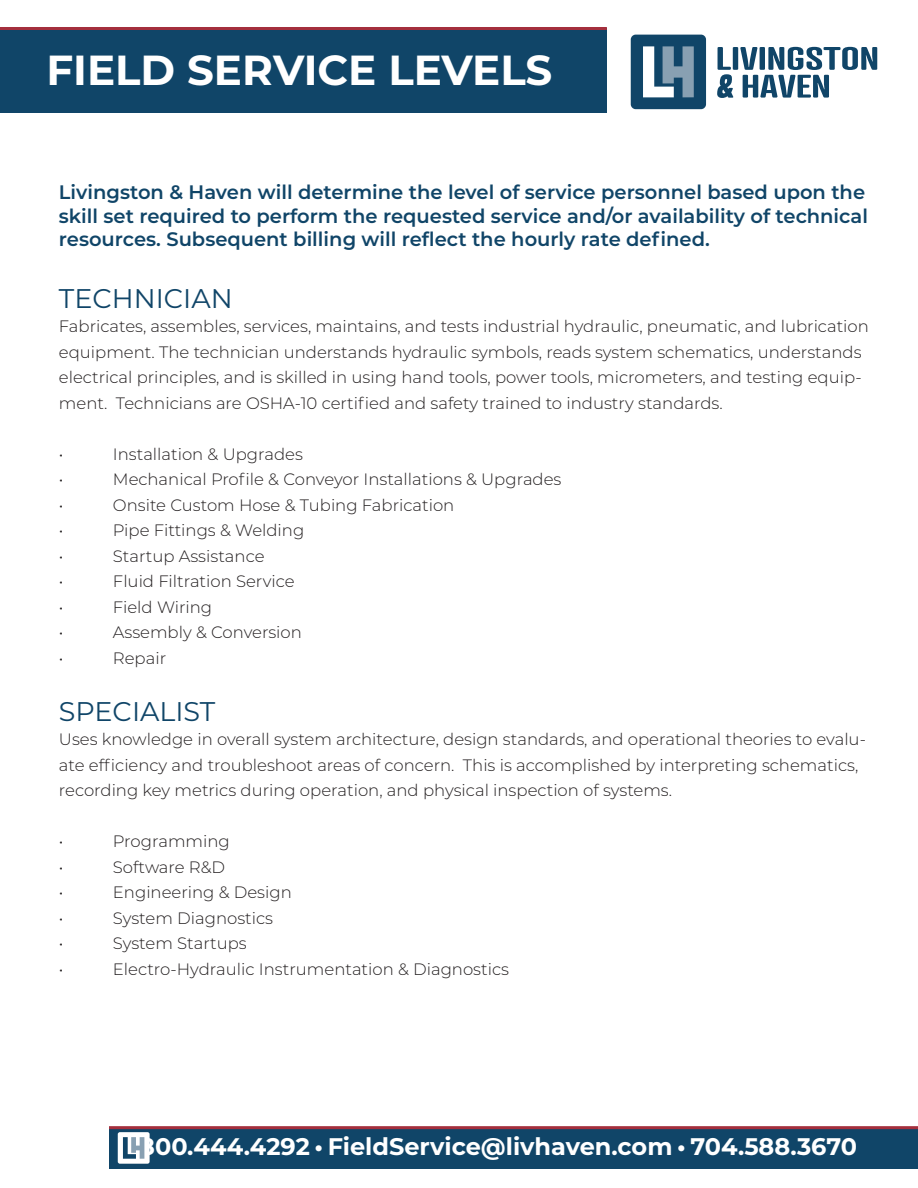
<style>
.page{position:relative;width:918px;height:1188px;background:#fff}
.page>*{position:absolute;margin:0;border:0;box-sizing:border-box;transform-origin:0 0}
.t1{font:700 42px "Montserrat";color:#fff}
.t2{font:27px "Montserrat";color:#104568}
.t3{font:700 24px "Montserrat";color:#fff}
.t4{font:600 19.5px/23.4px "Montserrat";color:#104568}
.t5{font:300 16.5px/25.5px "Montserrat";color:#231f20}
</style>
<div class="page">
<div style="left:0;top:28px;width:607px;height:85px;background:#104568"></div>
<hr style="left:0;top:27px;width:607px;height:3px;background:#a42f3d">
<div style="left:733px;top:47px;width:5px;height:23px;background:#104568"></div>
<svg style="left:740px;top:47px;width:137px;height:51px"></svg>
<svg style="left:717px;top:47px;width:16px;height:51px"></svg>
<div style="left:631px;top:35px;width:75px;height:74px;background:#104568;border-radius:5px"></div>
<svg style="left:643px;top:46px;width:51px;height:51px"></svg>
<div style="left:109px;top:1129px;width:809px;height:39px;background:#104568"></div>
<div style="left:118px;top:1132px;width:32px;height:32px;background:#fff;border-radius:2px"></div>
<svg style="left:123px;top:1137px;width:21px;height:22px"></svg>
<hr style="left:109px;top:1126px;width:809px;height:3px;background:#a42f3d">
<p class="t1" style="left:46px;top:40px;width:507px">FIELD SERVICE LEVELS</p>
<p class="t4" style="left:59px;top:180px;width:811px">Livingston &amp; Haven will determine the level of service personnel based upon the skill set required to perform the requested service and/or availability of technical resources. Subsequent billing will reflect the hourly rate defined.</p>
<p class="t2" style="left:59px;top:279px;width:175px">TECHNICIAN</p>
<p class="t5" style="left:59px;top:313px;width:812px">Fabricates, assembles, services, maintains, and tests industrial hydraulic, pneumatic, and lubrication equipment. The technician understands hydraulic symbols, reads system schematics, understands electrical principles, and is skilled in using hand tools, power tools, micrometers, and testing equip&shy;ment. Technicians are OSHA-10 certified and safety trained to industry standards.</p>
<p class="t5" style="left:59px;top:441px;width:6px">•</p>
<p class="t5" style="left:113px;top:441px;width:192px">Installation &amp; Upgrades</p>
<p class="t5" style="left:59px;top:466px;width:6px">•</p>
<p class="t5" style="left:113px;top:466px;width:450px">Mechanical Profile &amp; Conveyor Installations &amp; Upgrades</p>
<p class="t5" style="left:59px;top:492px;width:6px">•</p>
<p class="t5" style="left:113px;top:492px;width:343px">Onsite Custom Hose &amp; Tubing Fabrication</p>
<p class="t5" style="left:59px;top:517px;width:6px">•</p>
<p class="t5" style="left:113px;top:517px;width:193px">Pipe Fittings &amp; Welding</p>
<p class="t5" style="left:59px;top:543px;width:6px">•</p>
<p class="t5" style="left:113px;top:543px;width:153px">Startup Assistance</p>
<p class="t5" style="left:59px;top:568px;width:6px">•</p>
<p class="t5" style="left:113px;top:568px;width:183px">Fluid Filtration Service</p>
<p class="t5" style="left:59px;top:594px;width:6px">•</p>
<p class="t5" style="left:113px;top:594px;width:101px">Field Wiring</p>
<p class="t5" style="left:59px;top:619px;width:6px">•</p>
<p class="t5" style="left:113px;top:619px;width:191px">Assembly &amp; Conversion</p>
<p class="t5" style="left:59px;top:645px;width:6px">•</p>
<p class="t5" style="left:113px;top:645px;width:55px">Repair</p>
<p class="t2" style="left:59px;top:692px;width:158px">SPECIALIST</p>
<p class="t5" style="left:59px;top:726px;width:809px">Uses knowledge in overall system architecture, design standards, and operational theories to evalu&shy;ate efficiency and troubleshoot areas of concern. This is accomplished by interpreting schematics, recording key metrics during operation, and physical inspection of systems.</p>
<p class="t5" style="left:59px;top:828px;width:6px">•</p>
<p class="t5" style="left:113px;top:828px;width:118px">Programming</p>
<p class="t5" style="left:59px;top:854px;width:6px">•</p>
<p class="t5" style="left:113px;top:854px;width:114px">Software R&amp;D</p>
<p class="t5" style="left:59px;top:879px;width:6px">•</p>
<p class="t5" style="left:113px;top:879px;width:180px">Engineering &amp; Design</p>
<p class="t5" style="left:59px;top:905px;width:6px">•</p>
<p class="t5" style="left:113px;top:905px;width:162px">System Diagnostics</p>
<p class="t5" style="left:59px;top:930px;width:6px">•</p>
<p class="t5" style="left:113px;top:930px;width:135px">System Startups</p>
<p class="t5" style="left:59px;top:956px;width:6px">•</p>
<p class="t5" style="left:113px;top:956px;width:398px">Electro-Hydraulic Instrumentation &amp; Diagnostics</p>
<p class="t3" style="left:139px;top:1130px;width:720px">800.444.4292 • FieldService@livhaven.com • 704.588.3670</p>
</div>
